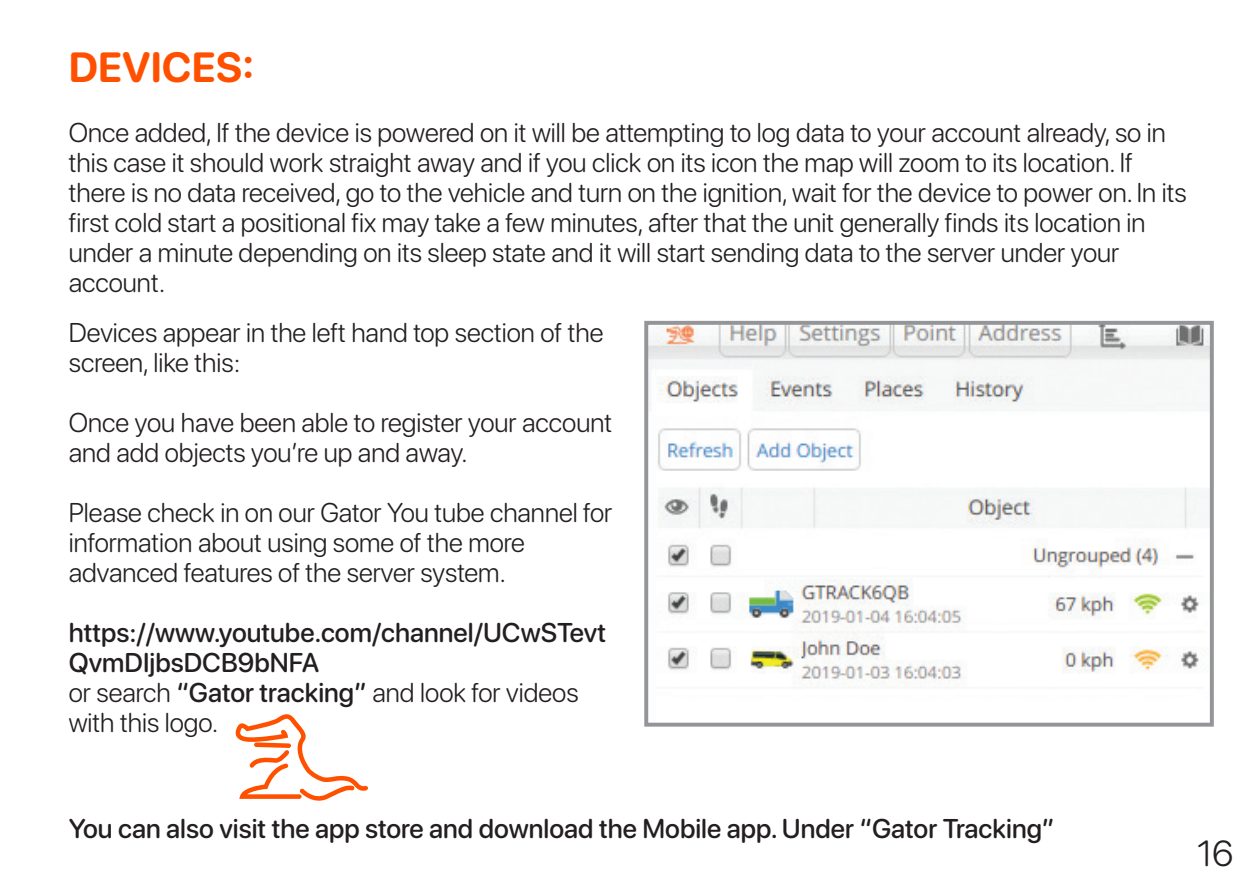
<style>
.page{position:relative;width:1259px;height:893px;background:#fff}
.page>*{position:absolute;margin:0;border:0;box-sizing:border-box;transform-origin:0 0}
.t1{font:700 42px "SF Pro Rounded";color:#ff5000}
.t2{font:300 36px "SF Pro Rounded";color:#231f20}
.t3{font:300 27px/30px "SF Pro Rounded";color:#231f20}
.t4{font:500 27px/30px "SF Pro Rounded";color:#231f20}
.s1{font-weight:300}
</style>
<div class="page">
<img style="left:649px;top:326px;width:559px;height:361px">
<div style="left:644px;top:321px;width:569px;height:406px;border:4px solid #939598"></div>
<svg style="left:235px;top:714px;width:133px;height:87px"></svg>
<h1 class="t1" style="left:69px;top:43px;width:187px">DEVICES:</h1>
<p class="t3" style="left:69px;top:118px;width:1119px">Once added, If the device is powered on it will be attempting to log data to your account already, so in this case it should work straight away and if you click on its icon the map will zoom to its location. If there is no data received, go to the vehicle and turn on the ignition, wait for the device to power on. In its first cold start a positional fix may take a few minutes, after that the unit generally finds its location in under a minute depending on its sleep state and it will start sending data to the server under your account.</p>
<p class="t3" style="left:69px;top:318px;width:536px">Devices appear in the left hand top section of the screen, like this:</p>
<p class="t3" style="left:69px;top:408px;width:545px">Once you have been able to register your account and add objects you’re up and away.</p>
<p class="t3" style="left:69px;top:498px;width:545px">Please check in on our Gator You tube channel for information about using some of the more advanced features of the server system.</p>
<p class="t4" style="left:69px;top:618px;width:539px">https://www.youtube.com/channel/UCwSTevt<br>QvmDIjbsDCB9bNFA<br><span class="s1">or search</span> “Gator tracking” <span class="s1">and look for videos with this logo.</span></p>
<p class="t4" style="left:69px;top:813px;width:987px">You can also visit the app store and download the Mobile app. Under “Gator Tracking”</p>
<h2 class="t2" style="left:1197px;top:832px;width:38px">16</h2>
</div>
